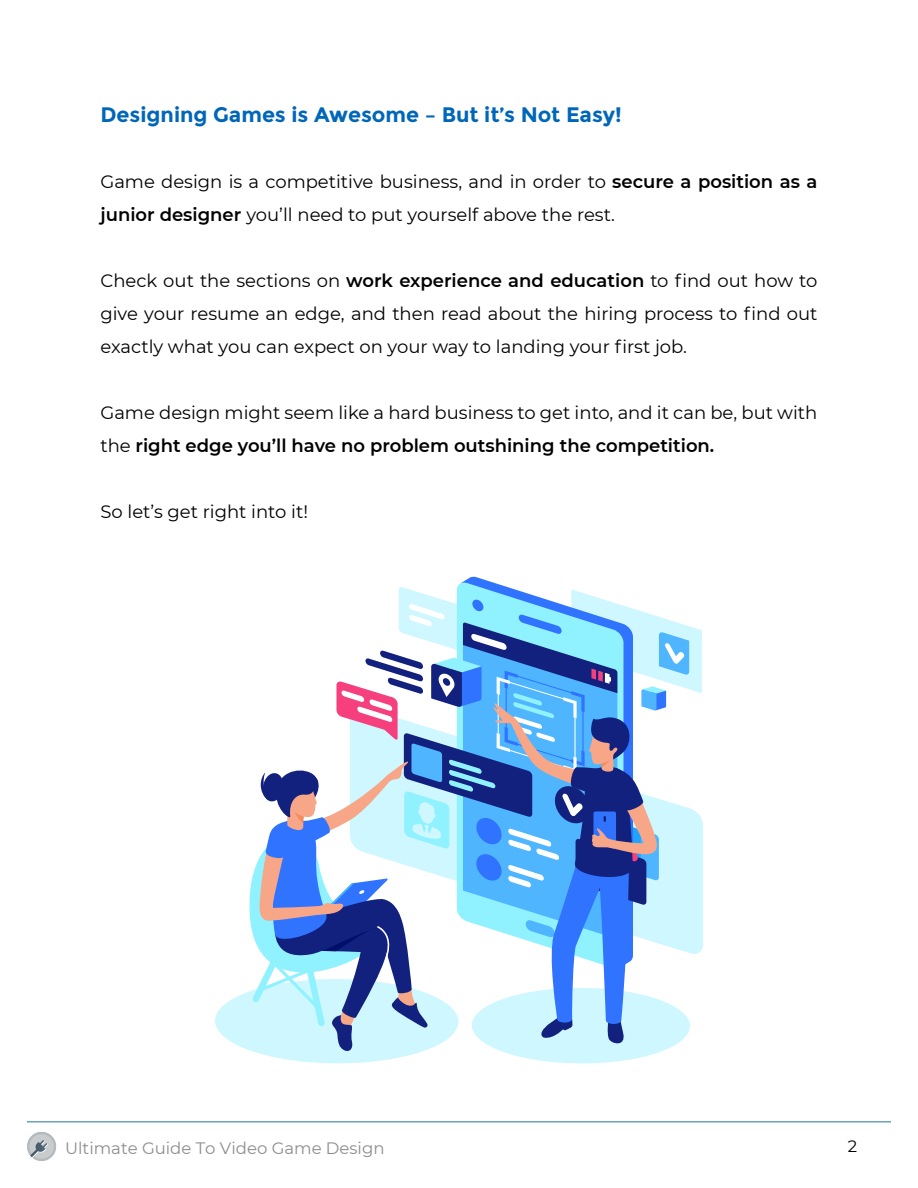
<style>
.page{position:relative;width:918px;height:1188px;background:#fff}
.page>*{position:absolute;margin:0;border:0;box-sizing:border-box;transform-origin:0 0}
.t1{font:700 21px "Montserrat";color:#0066ba}
.t2{font:18px/33px "Montserrat";color:#000}
.t3{font:16.5px "Montserrat";color:#8f8c8c}
.t4{font:16.5px "Montserrat";color:#000}
.s1{font-weight:600}
</style>
<div class="page">
<svg style="left:27px;top:1132px;width:29px;height:29px"></svg>
<hr style="left:27px;top:1121px;width:864px;height:2px;background:#69a2bc">
<div style="left:215px;top:979px;width:244px;height:85px;background:#cff7ff;border-radius:50%"></div>
<div style="left:472px;top:988px;width:218px;height:76px;background:#cff7ff;border-radius:50%"></div>
<svg style="left:240px;top:587px;width:462px;height:466px"></svg>
<p class="t1" style="left:100px;top:102px;width:523px">Designing Games is Awesome – But it’s Not Easy!</p>
<p class="t2" style="left:100px;top:165px;width:719px">Game design is a competitive business, and in order to <span class="s1">secure a position as a junior designer</span> you’ll need to put yourself above the rest.</p>
<p class="t2" style="left:100px;top:264px;width:719px;text-align:justify">Check out the sections on <span class="s1">work experience and education</span> to fi nd out how to give your resume an edge, and then read about the hiring process to fi nd out exactly what you can expect on your way to landing your fi rst job.</p>
<p class="t2" style="left:100px;top:396px;width:719px">Game design might seem like a hard business to get into, and it can be, but with the <span class="s1">right edge you’ll have no problem outshining the competition.</span></p>
<p class="t2" style="left:100px;top:495px;width:209px">So let’s get right into it!</p>
<p class="t3" style="left:65px;top:1137px;width:321px">Ultimate Guide To Video Game Design</p>
<p class="t4" style="left:848px;top:1135px;width:11px">2</p>
</div>
